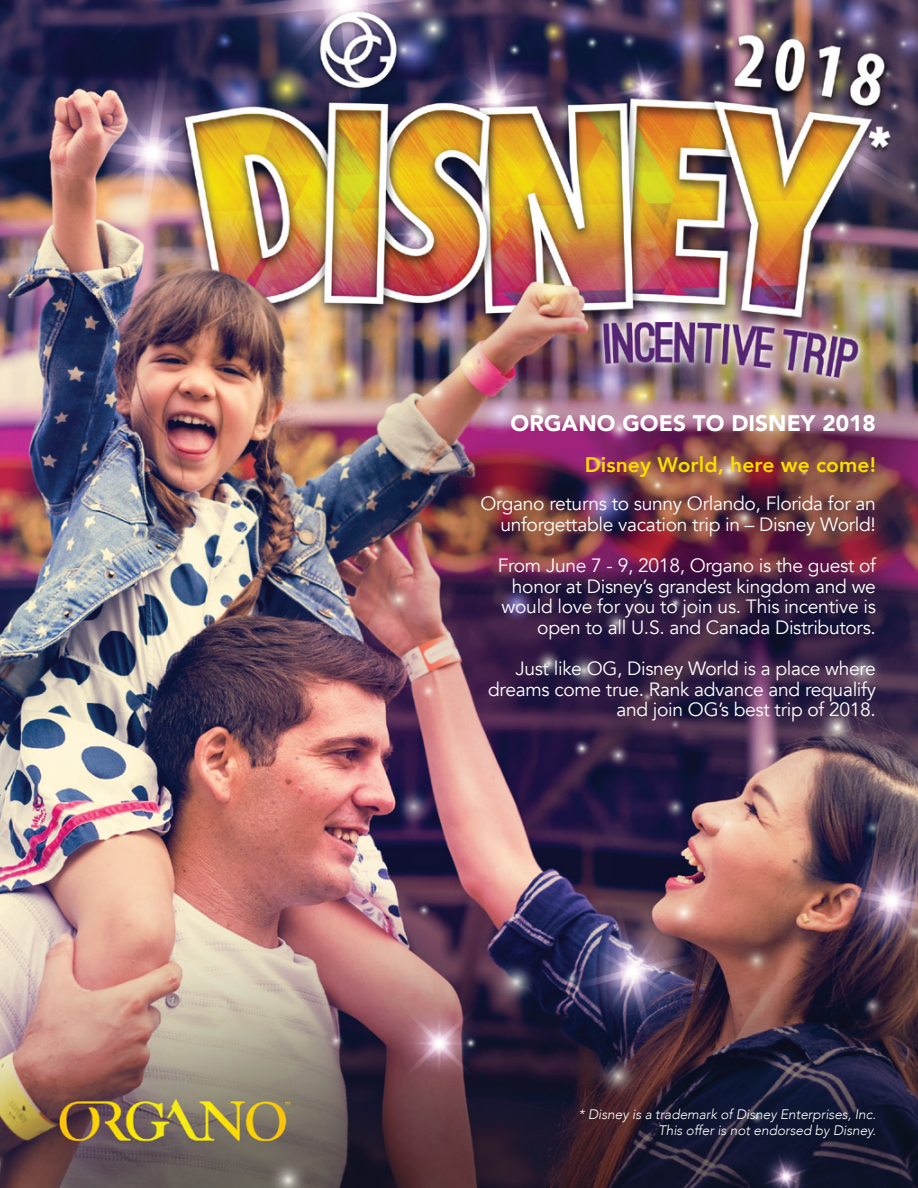
<style>
.page{position:relative;width:918px;height:1188px;background:#fff}
.page>*{position:absolute;margin:0;border:0;box-sizing:border-box;transform-origin:0 0}
.t1{font:900 22.5px "Avenir";letter-spacing:.005em;color:#fff}
.t2{font:800 21px "Avenir";letter-spacing:.005em;color:#fcdd00}
.t3{font:19.2px/20.7px "Avenir";letter-spacing:-.015em;color:#fff;text-align:right}
.t4{font:italic 300 13.8px/16.8px "Avenir";letter-spacing:-.005em;color:#fff;text-align:right}
</style>
<div class="page">
<img style="left:0;top:0;width:918px;height:1188px">
<p class="t1" style="left:511px;top:404px;width:367px">ORGANO GOES TO DISNEY 2018</p>
<p class="t2" style="left:585px;top:448px;width:293px">Disney World, here we come!</p>
<p class="t3" style="left:480px;top:494px;width:397px">Organo returns to sunny Orlando, Florida for an unforgettable vacation trip in – Disney World!</p>
<p class="t3" style="left:498px;top:555px;width:380px">From June 7 - 9, 2018, Organo is the guest of honor at Disney’s grandest kingdom and we would love for you to join us. This incentive is open to all U.S. and Canada Distributors.</p>
<p class="t3" style="left:488px;top:659px;width:389px">Just like OG, Disney World is a place where dreams come true. Rank advance and requalify and join OG’s best trip of 2018.</p>
<p class="t4" style="left:579px;top:1105px;width:299px">* Disney is a trademark of Disney Enterprises, Inc.<br>This offer is not endorsed by Disney.</p>
</div>
